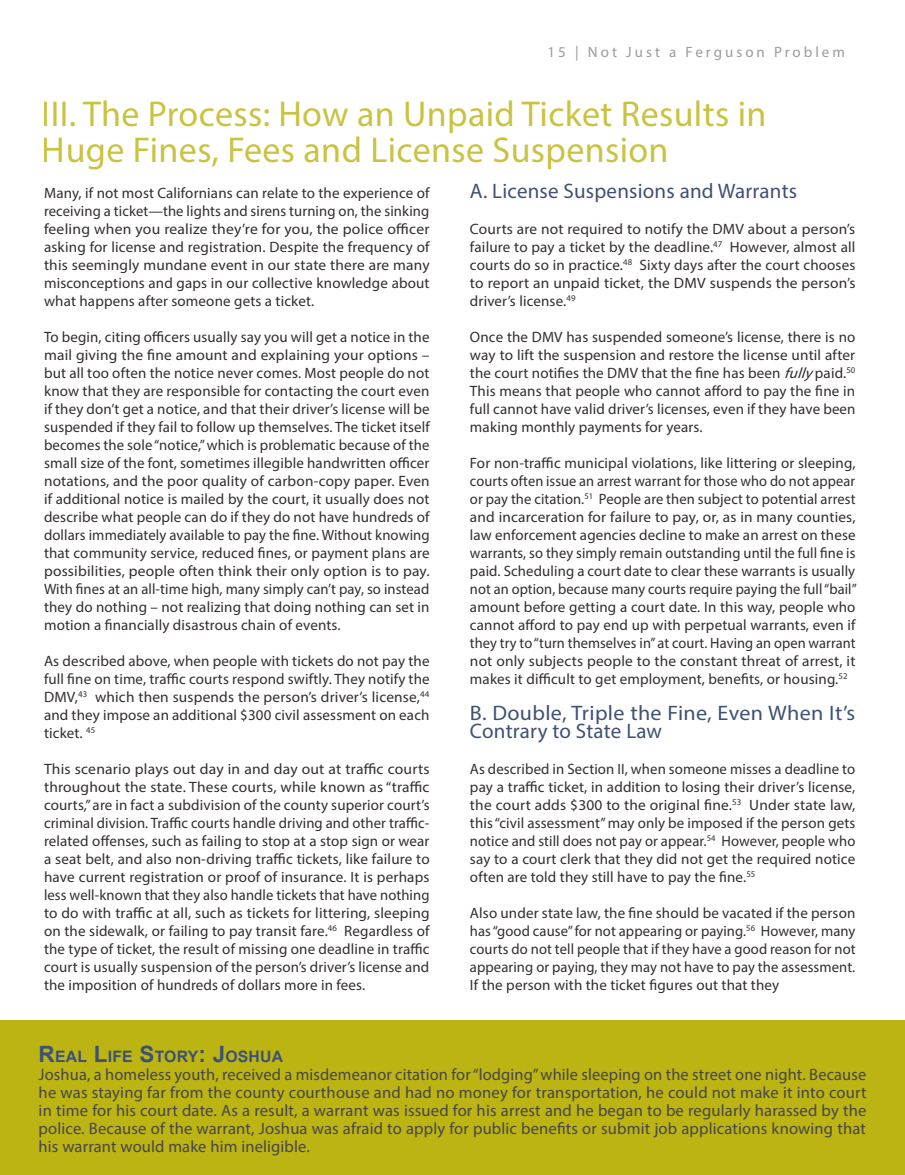
<style>
.page{position:relative;width:905px;height:1175px;background:#fff}
.page>*{position:absolute;margin:0;border:0;box-sizing:border-box;transform-origin:0 0}
.t1{font:36px/36px "Myriad Pro";letter-spacing:.01em;color:#bcb413}
.t2{font:21px/18px "Myriad Pro";letter-spacing:.01em;color:#3f5174;scale:1.05 1}
.t3{font:21px "Myriad Pro";letter-spacing:.01em;color:#3f5174}
.t4{font:16.5px/18px "Myriad Pro";letter-spacing:.01em;color:#464547;text-align:justify}
.t5{font:700 15.75px "Arial";letter-spacing:.015em;color:#3f5174}
.t6{font:15px/18px "Myriad Pro";letter-spacing:.01em;color:#342d30;text-align:justify}
.t7{font:15px/18px "Myriad Pro";letter-spacing:.01em;color:#342d30;text-align:justify;scale:1.04 1}
.t8{font:15px "Myriad Pro";letter-spacing:.2em;color:#999b9c}
.s1{font-style:italic}
.s2{font-size:22.5px}
</style>
<div class="page">
<div style="left:0;top:1020px;width:904px;height:154px;background:#bcb413"></div>
<p class="t8" style="left:547px;top:43px;width:299px">15 | Not Just a Ferguson Problem</p>
<h1 class="t1" style="left:42px;top:95px;width:726px">III. The Process: How an Unpaid Ticket Results in<br>Huge Fines, Fees and License Suspension</h1>
<p class="t6" style="left:44px;top:184px;width:387px">Many, if not most Californians can relate to the experience of receiving a ticket—the lights and sirens turning on, the sinking feeling when you realize they’re for you, the police officer asking for license and registration. Despite the frequency of this seemingly mundane event in our state there are many misconceptions and gaps in our collective knowledge about what happens after someone gets a ticket.</p>
<p class="t6" style="left:44px;top:328px;width:387px">To begin, citing officers usually say you will get a notice in the mail giving the fine amount and explaining your options – but all too often the notice never comes. Most people do not know that they are responsible for contacting the court even if they don’t get a notice, and that their driver’s license will be suspended if they fail to follow up themselves. The ticket itself becomes the sole “notice,” which is problematic because of the small size of the font, sometimes illegible handwritten officer notations, and the poor quality of carbon-copy paper. Even if additional notice is mailed by the court, it usually does not describe what people can do if they do not have hundreds of dollars immediately available to pay the fine. Without knowing that community service, reduced fines, or payment plans are possibilities, people often think their only option is to pay.<br>With fines at an all-time high, many simply can’t pay, so instead they do nothing – not realizing that doing nothing can set in motion a financially disastrous chain of events.</p>
<p class="t6" style="left:44px;top:652px;width:387px">As described above, when people with tickets do not pay the full fine on time, traffic courts respond swiftly. They notify the DMV,<sup>43</sup> which then suspends the person’s driver’s license,<sup>44 </sup>and they impose an additional $300 civil assessment on each ticket. <sup>45</sup></p>
<p class="t7" style="left:44px;top:760px;width:372px">This scenario plays out day in and day out at traffic courts throughout the state. These courts, while known as “traffic courts,” are in fact a subdivision of the county superior court’s criminal division. Traffic courts handle driving and other traffic&shy;related offenses, such as failing to stop at a stop sign or wear a seat belt, and also non-driving traffic tickets, like failure to have current registration or proof of insurance. It is perhaps less well-known that they also handle tickets that have nothing to do with traffic at all, such as tickets for littering, sleeping on the sidewalk, or failing to pay transit fare.<sup>46</sup> Regardless of the type of ticket, the result of missing one deadline in traffic court is usually suspension of the person’s driver’s license and the imposition of hundreds of dollars more in fees.</p>
<h2 class="t3" style="left:470px;top:178px;width:329px">A. License Suspensions and Warrants</h2>
<p class="t6" style="left:470px;top:220px;width:387px">Courts are not required to notify the DMV about a person’s failure to pay a ticket by the deadline.<sup>47</sup> However, almost all courts do so in practice.<sup>48</sup> Sixty days after the court chooses to report an unpaid ticket, the DMV suspends the person’s driver’s license.<sup>49</sup></p>
<p class="t6" style="left:470px;top:328px;width:387px">Once the DMV has suspended someone’s license, there is no way to lift the suspension and restore the license until after the court notifies the DMV that the fine has been <span class="s1">fully</span>paid.<sup>50<br></sup>This means that people who cannot afford to pay the fine in full cannot have valid driver’s licenses, even if they have been making monthly payments for years.</p>
<p class="t6" style="left:470px;top:454px;width:388px;text-align:left">For non-traffic municipal violations, like littering or sleeping, courts often issue an arrest warrant for those who do not appear or pay the citation.<sup>51</sup> People are then subject to potential arrest and incarceration for failure to pay, or, as in many counties, law enforcement agencies decline to make an arrest on these warrants, so they simply remain outstanding until the full fine is paid. Scheduling a court date to clear these warrants is usually not an option, because many courts require paying the full “bail” amount before getting a court date. In this way, people who cannot afford to pay end up with perpetual warrants, even if they try to “turn themselves in” at court. Having an open warrant not only subjects people to the constant threat of arrest, it makes it difficult to get employment, benefits, or housing.<sup>52</sup></p>
<h2 class="t2" style="left:470px;top:704px;width:368px">B. Double, Triple the Fine, Even When It’s<br>Contrary to State Law</h2>
<p class="t6" style="left:470px;top:760px;width:387px">As described in Section II, when someone misses a deadline to pay a traffic ticket, in addition to losing their driver’s license, the court adds $300 to the original fine.<sup>53</sup> Under state law, this “civil assessment” may only be imposed if the person gets notice and still does not pay or appear.<sup>54</sup> However, people who say to a court clerk that they did not get the required notice often are told they still have to pay the fine.<sup>55</sup></p>
<p class="t6" style="left:470px;top:904px;width:387px">Also under state law, the fine should be vacated if the person has “good cause” for not appearing or paying.<sup>56</sup> However, many courts do not tell people that if they have a good reason for not appearing or paying, they may not have to pay the assessment.<br>If the person with the ticket figures out that they</p>
<p class="t5" style="left:39px;top:1046px;width:246px"><span class="s2">R</span>EAL <span class="s2">L</span>IFE <span class="s2">S</span>TORY<span class="s2">: J</span>OSHUA</p>
<p class="t4" style="left:39px;top:1065px;width:829px">Joshua, a homeless youth, received a misdemeanor citation for “lodging” while sleeping on the street one night. Because he was staying far from the county courthouse and had no money for transportation, he could not make it into court in time for his court date. As a result, a warrant was issued for his arrest and he began to be regularly harassed by the police. Because of the warrant, Joshua was afraid to apply for public benefits or submit job applications knowing that his warrant would make him ineligible.</p>
</div>
